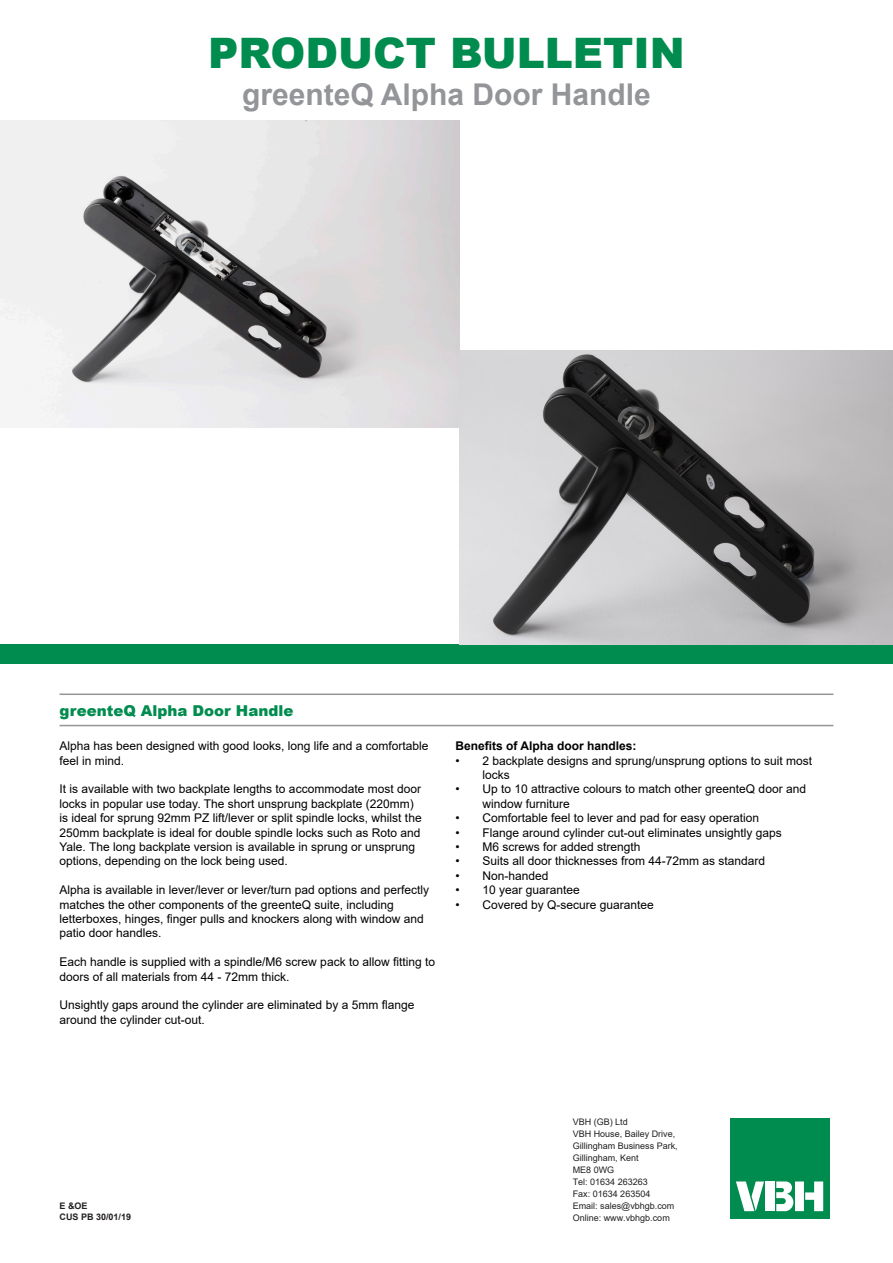
<style>
.page{position:relative;width:893px;height:1263px;background:#fff}
.page>*{position:absolute;margin:0;border:0;box-sizing:border-box;transform-origin:0 0}
._1_1{font:900 42px "Arial";color:#008c4e}
._1_2{font:700 30px "Arial";color:#939598}
._3{font:900 15px "Arial";color:#008c4e}
._4{font:12px/14.4px "Arial";color:#000}
._4-2{font:700 12px "Arial";color:#000}
.Address_VBH{font:9px "Arial";color:#231f20}
.Date_or_Note{font:700 9px "Arial";color:#231f20}
</style>
<div class="page">
<div style="left:731px;top:1118px;width:99px;height:101px;background:#008c4e"></div>
<svg style="left:776px;top:1181px;width:17px;height:30px"></svg>
<svg style="left:736px;top:1181px;width:28px;height:30px"></svg>
<div style="left:766px;top:1181px;width:9px;height:30px;background:#fff"></div>
<div style="left:795px;top:1181px;width:9px;height:30px;background:#fff"></div>
<svg style="left:805px;top:1181px;width:18px;height:30px"></svg>
<div style="left:0;top:644px;width:893px;height:19px;background:#008c4e"></div>
<hr style="left:60px;top:693px;width:773px;height:2px;background:#939598">
<hr style="left:60px;top:725px;width:773px;height:1px;background:#939598">
<img style="left:0;top:120px;width:459px;height:308px">
<img style="left:459px;top:351px;width:434px;height:293px">
<p class="_1_1" style="left:208px;top:23px;width:478px">PRODUCT BULLETIN</p>
<p class="_1_2" style="left:242px;top:73px;width:410px">greenteQ Alpha Door Handle</p>
<p class="_3" style="left:60px;top:700px;width:235px">greenteQ Alpha Door Handle</p>
<p class="_4" style="left:60px;top:739px;width:370px">Alpha has been designed with good looks, long life and a comfortable feel in mind.</p>
<p class="_4" style="left:60px;top:782px;width:364px">It is available with two backplate lengths to accommodate most door locks in popular use today. The short unsprung backplate (220mm) is ideal for sprung 92mm PZ lift/lever or split spindle locks, whilst the 250mm backplate is ideal for double spindle locks such as Roto and Yale. The long backplate version is available in sprung or unsprung options, depending on the lock being used.</p>
<p class="_4" style="left:60px;top:883px;width:371px">Alpha is available in lever/lever or lever/turn pad options and perfectly matches the other components of the greenteQ suite, including letterboxes, hinges, finger pulls and knockers along with window and patio door handles.</p>
<p class="_4" style="left:60px;top:955px;width:377px">Each handle is supplied with a spindle/M6 screw pack to allow fitting to doors of all materials from 44 - 72mm thick.</p>
<p class="_4" style="left:60px;top:998px;width:356px">Unsightly gaps around the cylinder are eliminated by a 5mm flange around the cylinder cut-out.</p>
<p class="_4-2" style="left:455px;top:737px;width:182px">Benefits of Alpha door handles:</p>
<p class="_4" style="left:482px;top:753px;width:331px;text-indent:-27px">• 2 backplate designs and sprung/unsprung options to suit most locks</p>
<p class="_4" style="left:482px;top:782px;width:325px;text-indent:-27px">• Up to 10 attractive colours to match other greenteQ door and window furniture</p>
<p class="_4" style="left:455px;top:811px;width:305px">• Comfortable feel to lever and pad for easy operation</p>
<p class="_4" style="left:455px;top:825px;width:328px">• Flange around cylinder cut-out eliminates unsightly gaps</p>
<p class="_4" style="left:455px;top:839px;width:187px">• M6 screws for added strength</p>
<p class="_4" style="left:455px;top:854px;width:311px">• Suits all door thicknesses from 44-72mm as standard</p>
<p class="_4" style="left:455px;top:868px;width:95px">• Non-handed</p>
<p class="_4" style="left:455px;top:883px;width:126px">• 10 year guarantee</p>
<p class="_4" style="left:455px;top:897px;width:200px">• Covered by Q-secure guarantee</p>
<p class="Date_or_Note" style="left:60px;top:1200px;width:30px">E &amp;OE</p>
<p class="Date_or_Note" style="left:60px;top:1211px;width:73px">CUS PB 30/01/19</p>
<p class="Address_VBH" style="left:573px;top:1115px;width:57px">VBH (GB) Ltd</p>
<p class="Address_VBH" style="left:573px;top:1127px;width:104px">VBH House, Bailey Drive,</p>
<p class="Address_VBH" style="left:573px;top:1139px;width:107px">Gillingham Business Park,</p>
<p class="Address_VBH" style="left:573px;top:1151px;width:68px">Gillingham, Kent</p>
<p class="Address_VBH" style="left:573px;top:1163px;width:43px">ME8 0WG</p>
<p class="Address_VBH" style="left:573px;top:1175px;width:77px">Tel: 01634 263263</p>
<p class="Address_VBH" style="left:573px;top:1187px;width:79px">Fax: 01634 263504</p>
<p class="Address_VBH" style="left:573px;top:1199px;width:103px">Email: sales@vbhgb.com</p>
<p class="Address_VBH" style="left:573px;top:1211px;width:99px">Online: www.vbhgb.com</p>
</div>
